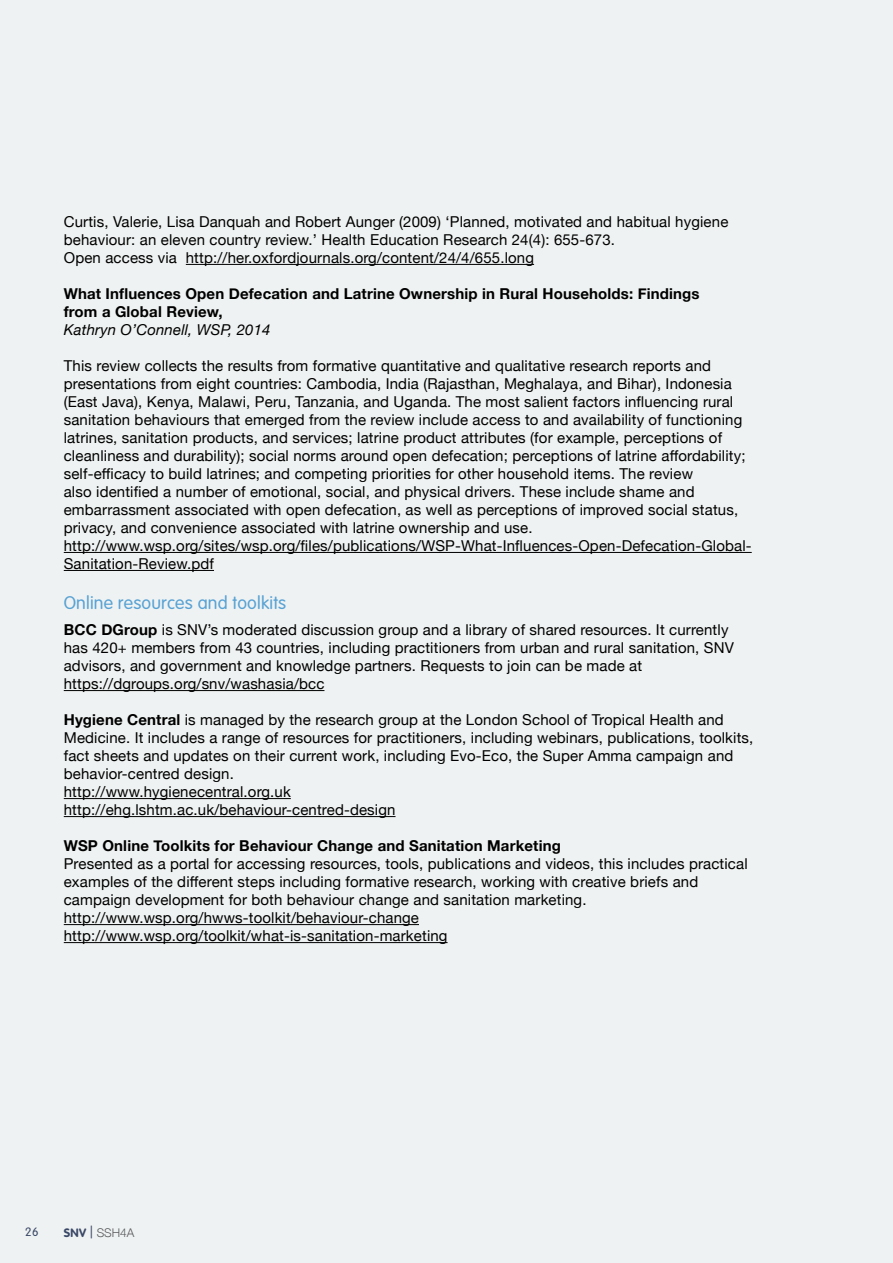
<style>
.page{position:relative;width:893px;height:1263px;background:#eff2f2}
.page>*{position:absolute;margin:0;border:0;box-sizing:border-box;transform-origin:0 0}
.t1{font:300 18px "VAG Rounded Std";letter-spacing:.01em;color:#58a2d4}
.t2{font:15px/18px "Helvetica Neue";letter-spacing:.01em;color:#000}
.t3{font:700 15px/18px "Helvetica Neue";letter-spacing:.01em;color:#000}
.t4{font:italic 15px "Helvetica Neue";letter-spacing:.01em;color:#000}
.t5{font:300 12px "Helvetica Neue";letter-spacing:-.005em;color:#58595b}
.t6{font:300 12px "VAG Rounded Std";color:#3a4867}
.s1{font-weight:700}
.s2{font-family:"VAG Rounded Std";font-weight:700;color:#3a4867}
.s3{font-family:"VAG Rounded Std";color:#3a4867}
</style>
<div class="page">
<hr style="left:186px;top:264px;width:348px;height:1px;background:#000">
<hr style="left:64px;top:552px;width:688px;height:1px;background:#000">
<hr style="left:64px;top:570px;width:150px;height:1px;background:#000">
<hr style="left:64px;top:690px;width:260px;height:1px;background:#000">
<hr style="left:64px;top:798px;width:227px;height:1px;background:#000">
<hr style="left:64px;top:816px;width:332px;height:1px;background:#000">
<hr style="left:64px;top:924px;width:355px;height:1px;background:#000">
<hr style="left:64px;top:942px;width:384px;height:1px;background:#000">
<p class="t2" style="left:64px;top:213px;width:666px">Curtis, Valerie, Lisa Danquah and Robert Aunger (2009) ‘Planned, motivated and habitual hygiene behaviour: an eleven country review.’ Health Education Research 24(4): 655-673.<br>Open access via http://her.oxfordjournals.org/content/24/4/655.long</p>
<p class="t3" style="left:64px;top:285px;width:637px">What Influences Open Defecation and Latrine Ownership in Rural Households: Findings from a Global Review,</p>
<p class="t4" style="left:64px;top:319px;width:208px">Kathryn O’Connell, WSP, 2014</p>
<p class="t2" style="left:64px;top:357px;width:689px">This review collects the results from formative quantitative and qualitative research reports and presentations from eight countries: Cambodia, India (Rajasthan, Meghalaya, and Bihar), Indonesia (East Java), Kenya, Malawi, Peru, Tanzania, and Uganda. The most salient factors influencing rural sanitation behaviours that emerged from the review include access to and availability of functioning latrines, sanitation products, and services; latrine product attributes (for example, perceptions of cleanliness and durability); social norms around open defecation; perceptions of latrine affordability; self-efficacy to build latrines; and competing priorities for other household items. The review<br>also identified a number of emotional, social, and physical drivers. These include shame and embarrassment associated with open defecation, as well as perceptions of improved social status, privacy, and convenience associated with latrine ownership and use. http://www.wsp.org/sites/wsp.org/files/publications/WSP-What-Influences-Open-Defecation-Global-Sanitation-Review.pdf</p>
<p class="t1" style="left:64px;top:592px;width:224px">Online resources and toolkits</p>
<p class="t2" style="left:64px;top:622px;width:672px"><span class="s1">BCC DGroup</span> is SNV’s moderated discussion group and a library of shared resources. It currently has 420+ members from 43 countries, including practitioners from urban and rural sanitation, SNV advisors, and government and knowledge partners. Requests to join can be made at https://dgroups.org/snv/washasia/bcc</p>
<p class="t2" style="left:64px;top:712px;width:691px"><span class="s1">Hygiene Central</span> is managed by the research group at the London School of Tropical Health and Medicine. It includes a range of resources for practitioners, including webinars, publications, toolkits, fact sheets and updates on their current work, including Evo-Eco, the Super Amma campaign and behavior-centred design.<br>http://www.hygienecentral.org.uk<br>http://ehg.lshtm.ac.uk/behaviour-centred-design</p>
<p class="t3" style="left:64px;top:837px;width:499px">WSP Online Toolkits for Behaviour Change and Sanitation Marketing</p>
<p class="t2" style="left:64px;top:856px;width:685px">Presented as a portal for accessing resources, tools, publications and videos, this includes practical examples of the different steps including formative research, working with creative briefs and campaign development for both behaviour change and sanitation marketing. http://www.wsp.org/hwws-toolkit/behaviour-change http://www.wsp.org/toolkit/what-is-sanitation-marketing</p>
<p class="t6" style="left:25px;top:1225px;width:15px">26</p>
<p class="t5" style="left:64px;top:1223px;width:72px"><span class="s2">SNV</span> <span class="s3">|</span> SSH4A</p>
</div>
